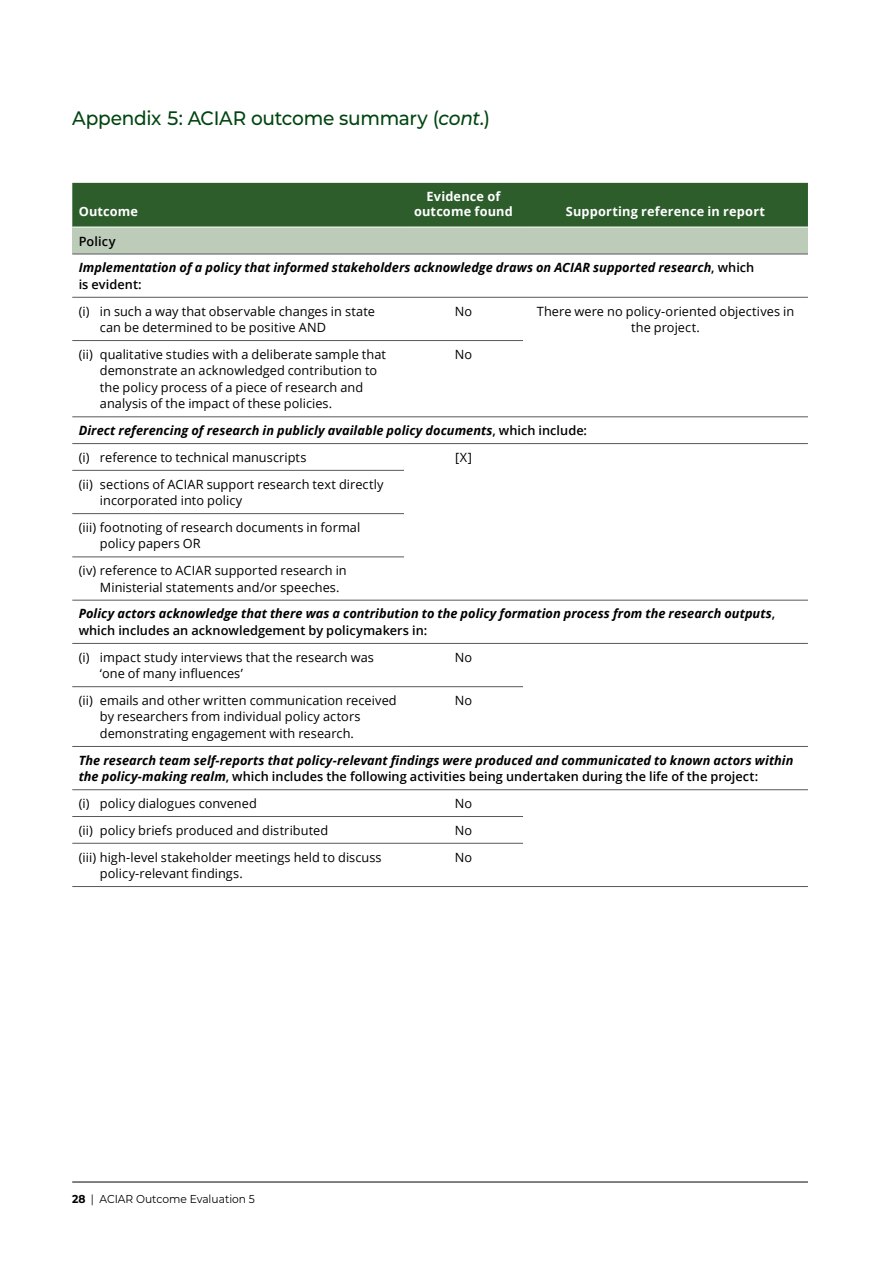
<style>
.page{position:relative;width:893px;height:1263px;background:#fff}
.page>*{position:absolute;margin:0;border:0;box-sizing:border-box;transform-origin:0 0}
.t1{font:500 19.5px "Montserrat";letter-spacing:-.015em;color:#00450f;scale:.95 1}
.t2{font:12.75px/16.5px "Open Sans";letter-spacing:.005em;color:#000}
.TableTextLeftColumn{font:italic 700 12.75px/16.5px "Open Sans";letter-spacing:.005em;color:#000}
.TableH1ReversedCA{font:700 12.75px/15.3px "Open Sans";letter-spacing:.015em;color:#fff;text-align:center}
.TableH1Reversed{font:700 12.75px "Open Sans";letter-spacing:.01em;color:#fff}
.TableH2{font:600 12.75px "Open Sans";letter-spacing:.01em;color:#000}
.t3{font:11.55px "Montserrat";color:#000;scale:.93 1}
.s1{font-style:italic}
.s2{font-weight:600;font-style:normal}
.s3{font-weight:700}
</style>
<div class="page">
<hr style="left:72px;top:1182px;width:736px;height:1px;background:#58595b">
<div style="left:72px;top:183px;width:736px;height:44px;background:#2c5d2b"></div>
<div style="left:72px;top:227px;width:736px;height:27px;background:#bdccb9"></div>
<hr style="left:72px;top:227px;width:332px;height:1px;background:#fff">
<hr style="left:404px;top:227px;width:119px;height:1px;background:#fff">
<hr style="left:523px;top:227px;width:285px;height:1px;background:#fff">
<hr style="left:72px;top:297px;width:332px;height:1px;background:#58595b">
<hr style="left:72px;top:340px;width:332px;height:1px;background:#58595b">
<hr style="left:72px;top:417px;width:332px;height:1px;background:#58595b">
<hr style="left:72px;top:443px;width:332px;height:1px;background:#58595b">
<hr style="left:72px;top:470px;width:332px;height:1px;background:#58595b">
<hr style="left:72px;top:513px;width:332px;height:1px;background:#58595b">
<hr style="left:72px;top:557px;width:332px;height:1px;background:#58595b">
<hr style="left:72px;top:600px;width:332px;height:1px;background:#58595b">
<hr style="left:72px;top:643px;width:332px;height:1px;background:#58595b">
<hr style="left:72px;top:686px;width:332px;height:1px;background:#58595b">
<hr style="left:72px;top:746px;width:332px;height:1px;background:#58595b">
<hr style="left:404px;top:297px;width:119px;height:1px;background:#58595b">
<hr style="left:523px;top:297px;width:285px;height:1px;background:#58595b">
<hr style="left:404px;top:417px;width:119px;height:1px;background:#58595b">
<hr style="left:523px;top:417px;width:285px;height:1px;background:#58595b">
<hr style="left:404px;top:443px;width:119px;height:1px;background:#58595b">
<hr style="left:523px;top:443px;width:285px;height:1px;background:#58595b">
<hr style="left:404px;top:600px;width:119px;height:1px;background:#58595b">
<hr style="left:523px;top:600px;width:285px;height:1px;background:#58595b">
<hr style="left:404px;top:643px;width:119px;height:1px;background:#58595b">
<hr style="left:523px;top:643px;width:285px;height:1px;background:#58595b">
<hr style="left:404px;top:746px;width:119px;height:1px;background:#58595b">
<hr style="left:523px;top:746px;width:285px;height:1px;background:#58595b">
<hr style="left:404px;top:340px;width:119px;height:1px;background:#58595b">
<hr style="left:404px;top:686px;width:119px;height:1px;background:#58595b">
<hr style="left:72px;top:789px;width:332px;height:1px;background:#58595b">
<hr style="left:72px;top:816px;width:332px;height:1px;background:#58595b">
<hr style="left:72px;top:843px;width:332px;height:1px;background:#58595b">
<hr style="left:404px;top:789px;width:119px;height:1px;background:#58595b">
<hr style="left:523px;top:789px;width:285px;height:1px;background:#58595b">
<hr style="left:404px;top:816px;width:119px;height:1px;background:#58595b">
<hr style="left:404px;top:843px;width:119px;height:1px;background:#58595b">
<hr style="left:72px;top:254px;width:332px;height:1px;background:#58595b">
<hr style="left:404px;top:254px;width:119px;height:1px;background:#58595b">
<hr style="left:523px;top:254px;width:285px;height:1px;background:#58595b">
<hr style="left:72px;top:886px;width:332px;height:1px;background:#58595b">
<hr style="left:404px;top:886px;width:119px;height:1px;background:#58595b">
<hr style="left:523px;top:886px;width:285px;height:1px;background:#58595b">
<h1 class="t1" style="left:72px;top:105px;width:441px">Appendix 5: ACIAR outcome summary (<span class="s1">cont.</span>)</h1>
<p class="TableH1Reversed" style="left:79px;top:203px;width:61px">Outcome</p>
<p class="TableH1ReversedCA" style="left:414px;top:188px;width:100px">Evidence of outcome found</p>
<p class="TableH1ReversedCA" style="left:566px;top:204px;width:201px">Supporting reference in report</p>
<p class="TableH2" style="left:79px;top:232px;width:39px">Policy</p>
<p class="TableTextLeftColumn" style="left:79px;top:259px;width:677px">Implementation of a policy that informed stakeholders acknowledge draws on ACIAR supported research<span class="s2">, which is evident:</span></p>
<p class="t2" style="left:100px;top:302px;width:277px;text-indent:-21px">(i) in such a way that observable changes in state can be determined to be positive AND</p>
<p class="t2" style="left:455px;top:302px;width:19px">No</p>
<p class="t2" style="left:537px;top:302px;width:259px;text-align:center">There were no policy-oriented objectives in the project.</p>
<p class="t2" style="left:100px;top:346px;width:288px;text-indent:-21px">(ii) qualitative studies with a deliberate sample that demonstrate an acknowledged contribution to the policy process of a piece of research and analysis of the impact of these policies.</p>
<p class="t2" style="left:455px;top:346px;width:19px">No</p>
<p class="TableTextLeftColumn" style="left:79px;top:422px;width:510px">Direct referencing of research in publicly available policy documents<span class="s2">, which include:</span></p>
<p class="t2" style="left:79px;top:449px;width:229px">(i) reference to technical manuscripts</p>
<p class="t2" style="left:455px;top:449px;width:18px">[X]</p>
<p class="t2" style="left:100px;top:475px;width:285px;text-indent:-21px">(ii) sections of ACIAR support research text directly incorporated into policy</p>
<p class="t2" style="left:100px;top:519px;width:262px;text-indent:-21px">(iii) footnoting of research documents in formal policy papers OR</p>
<p class="t2" style="left:100px;top:562px;width:248px;text-indent:-21px">(iv) reference to ACIAR supported research in<br>Ministerial statements and/or speeches.</p>
<p class="TableTextLeftColumn" style="left:79px;top:605px;width:698px">Policy actors acknowledge that there was a contribution to the policy formation process from the research outputs<span class="s2">, which includes an acknowledgement by policymakers in:</span></p>
<p class="t2" style="left:100px;top:648px;width:276px;text-indent:-21px">(i) impact study interviews that the research was ‘one of many influences’</p>
<p class="t2" style="left:455px;top:648px;width:19px">No</p>
<p class="t2" style="left:100px;top:692px;width:298px;text-indent:-21px">(ii) emails and other written communication received by researchers from individual policy actors demonstrating engagement with research.</p>
<p class="t2" style="left:455px;top:692px;width:19px">No</p>
<p class="TableTextLeftColumn" style="left:79px;top:751px;width:716px">The research team self-reports that policy-relevant findings were produced and communicated to known actors within the policy-making realm<span class="s2">, which includes the following activities being undertaken during the life of the project:</span></p>
<p class="t2" style="left:79px;top:795px;width:180px">(i) policy dialogues convened</p>
<p class="t2" style="left:455px;top:795px;width:19px">No</p>
<p class="t2" style="left:79px;top:821px;width:251px">(ii) policy briefs produced and distributed</p>
<p class="t2" style="left:455px;top:821px;width:19px">No</p>
<p class="t2" style="left:100px;top:848px;width:283px;text-indent:-21px">(iii) high-level stakeholder meetings held to discuss policy-relevant findings.</p>
<p class="t2" style="left:455px;top:848px;width:19px">No</p>
<p class="t3" style="left:72px;top:1191px;width:198px"><span class="s3">28</span> | ACIAR Outcome Evaluation 5</p>
</div>
